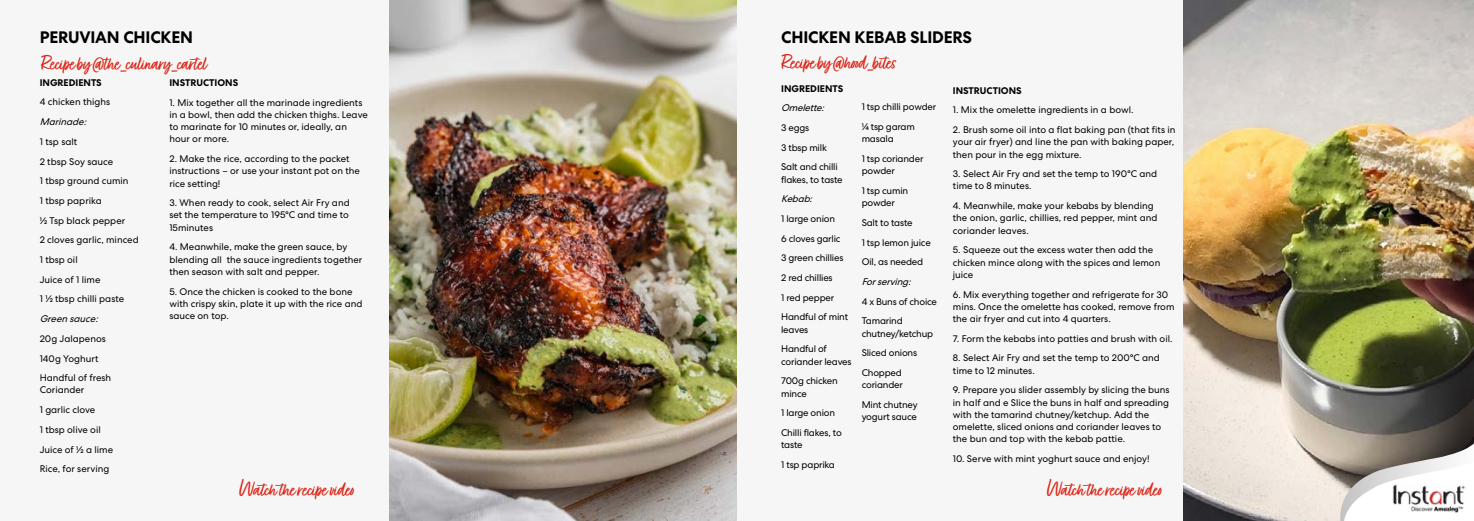
<style>
.page{position:relative;width:1474px;height:521px;background:#fff}
.page>*{position:absolute;margin:0;border:0;box-sizing:border-box;transform-origin:0 0}
.t1{font:23.62px "Fave Script Pro";letter-spacing:-.02em;color:#db291c}
.t2{font:700 16.62px "Centra No 2";letter-spacing:-.01em;color:#000}
.t3{font:9.62px/12.2px "Centra No 2";color:#000}
.t4{font:9.62px/19.7px "Centra No 2";letter-spacing:-.02em;color:#000}
.t5{font:700 9.62px "Centra No 2";color:#000}
.t6{font:italic 9.62px "Centra No 2";color:#000}
</style>
<div class="page">
<div style="left:0;top:0;width:1473px;height:521px;background:#f6f6f6"></div>
<img style="left:1183px;top:0;width:290px;height:521px">
<img style="left:389px;top:0;width:348px;height:521px">
<svg style="left:1340px;top:441px;width:133px;height:80px"></svg>
<img style="left:1392px;top:484px;width:73px;height:29px">
<h2 class="t2" style="left:40px;top:28px;width:155px">PERUVIAN CHICKEN</h2>
<p class="t5" style="left:40px;top:77px;width:64px">INGREDIENTS</p>
<p class="t3" style="left:40px;top:96px;width:72px">4 chicken thighs</p>
<p class="t6" style="left:40px;top:116px;width:51px">Marinade:</p>
<p class="t3" style="left:40px;top:132px;width:101px;line-height:19.7px">1 tsp salt<br>2 tbsp Soy sauce<br>1 tbsp ground cumin<br>1 tbsp paprika<br>½ Tsp black pepper<br>2 cloves garlic, minced<br>1 tbsp oil<br>Juice of 1 lime<br>1 ½ tbsp chilli paste</p>
<p class="t6" style="left:40px;top:313px;width:63px">Green sauce:</p>
<p class="t3" style="left:40px;top:329px;width:73px;line-height:19.7px">20g Jalapenos<br>140g Yoghurt<br>Handful of fresh</p>
<p class="t3" style="left:40px;top:380px;width:75px;line-height:19.7px">Coriander<br>1 garlic clove<br>1 tbsp olive oil<br>Juice of ½ a lime<br>Rice, for serving</p>
<h1 class="t1" style="left:41px;top:50px;width:168px">Recipe by @the_culinary_cartel</h1>
<p class="t5" style="left:169px;top:77px;width:70px">INSTRUCTIONS</p>
<p class="t3" style="left:169px;top:96px;width:200px">1. Mix together all the marinade ingredients in a bowl, then add the chicken thighs. Leave to marinate for 10 minutes or, ideally, an hour or more.</p>
<p class="t3" style="left:169px;top:152px;width:192px">2. Make the rice, according to the packet instructions – or use your instant pot on the rice setting!</p>
<p class="t3" style="left:169px;top:197px;width:182px;text-align:justify">3. When ready to cook, select Air Fry and set the temperature to 195°C and time to 15minutes</p>
<p class="t3" style="left:169px;top:241px;width:194px">4. Meanwhile, make the green sauce, by blending all the sauce ingredients together then season with salt and pepper.</p>
<p class="t3" style="left:169px;top:285px;width:194px">5. Once the chicken is cooked to the bone with crispy skin, plate it up with the rice and sauce on top.</p>
<h2 class="t2" style="left:781px;top:28px;width:192px">CHICKEN KEBAB SLIDERS</h2>
<h1 class="t1" style="left:781px;top:49px;width:117px">Recipe by @hood_bites</h1>
<p class="t5" style="left:781px;top:82px;width:64px">INGREDIENTS</p>
<p class="t6" style="left:781px;top:102px;width:47px">Omelette:</p>
<p class="t4" style="left:781px;top:118px;width:58px">3 eggs<br>3 tbsp milk<br>Salt and chilli</p>
<p class="t4" style="left:781px;top:169px;width:63px">flakes, to taste</p>
<p class="t6" style="left:781px;top:193px;width:35px">Kebab:</p>
<p class="t4" style="left:781px;top:209px;width:68px">1 large onion<br>6 cloves garlic<br>3 green chillies<br>2 red chillies<br>1 red pepper<br>Handful of mint</p>
<p class="t4" style="left:781px;top:319px;width:47px">leaves<br>Handful of</p>
<p class="t4" style="left:781px;top:351px;width:72px">coriander leaves<br>700g chicken</p>
<p class="t4" style="left:781px;top:383px;width:62px">mince<br>1 large onion<br>Chilli flakes, to</p>
<p class="t4" style="left:781px;top:435px;width:55px">taste<br>1 tsp paprika</p>
<p class="t4" style="left:861px;top:97px;width:76px">1 tsp chilli powder ¼ tsp garam</p>
<p class="t4" style="left:861px;top:129px;width:63px">masala<br>1 tsp coriander</p>
<p class="t4" style="left:861px;top:161px;width:48px">powder<br>1 tsp cumin</p>
<p class="t4" style="left:861px;top:193px;width:71px">powder<br>Salt to taste<br>1 tsp lemon juice<br>Oil, as needed</p>
<p class="t6" style="left:861px;top:276px;width:53px">Forserving:</p>
<p class="t4" style="left:861px;top:291px;width:77px">4 x Buns of choice<br>Tamarind</p>
<p class="t4" style="left:861px;top:323px;width:73px">chutney/ketchup<br>Sliced onions<br>Chopped</p>
<p class="t4" style="left:861px;top:375px;width:57px">coriander<br>Mint chutney</p>
<p class="t4" style="left:861px;top:407px;width:57px">yogurt sauce</p>
<p class="t5" style="left:952px;top:85px;width:70px">INSTRUCTIONS</p>
<p class="t3" style="left:952px;top:104px;width:182px">1. Mix the omelette ingredients in a bowl.</p>
<p class="t3" style="left:952px;top:123px;width:224px">2. Brush some oil into a flat baking pan (that fits in your air fryer) and line the pan with baking paper, then pour in the egg mixture.</p>
<p class="t3" style="left:952px;top:168px;width:206px">3. Select Air Fry and set the temp to 190°C and time to 8 minutes.</p>
<p class="t3" style="left:952px;top:200px;width:206px">4. Meanwhile, make your kebabs by blending the onion, garlic, chillies, red pepper, mint and coriander leaves.</p>
<p class="t3" style="left:952px;top:244px;width:209px">5. Squeeze out the excess water then add the chicken mince along with the spices and lemon juice</p>
<p class="t3" style="left:952px;top:288px;width:223px">6. Mix everything together and refrigerate for 30 mins. Once the omelette has cooked, remove from the air fryer and cut into 4 quarters.</p>
<p class="t3" style="left:952px;top:332px;width:221px">7. Form the kebabs into patties and brush with oil.</p>
<p class="t3" style="left:952px;top:352px;width:208px">8. Select Air Fry and set the temp to 200°C and time to 12 minutes.</p>
<p class="t3" style="left:952px;top:384px;width:218px">9. Prepare you slider assembly by slicing the buns in half and e Slice the buns in half and spreading with the tamarind chutney/ketchup. Add the omelette, sliced onions and coriander leaves to the bun and top with the kebab pattie.</p>
<p class="t3" style="left:952px;top:453px;width:198px">10. Serve with mint yoghurt sauce and enjoy!</p>
<h1 class="t1" style="left:240px;top:476px;width:116px">Watch the recipe video</h1>
<h1 class="t1" style="left:1047px;top:476px;width:116px">Watch the recipe video</h1>
</div>
